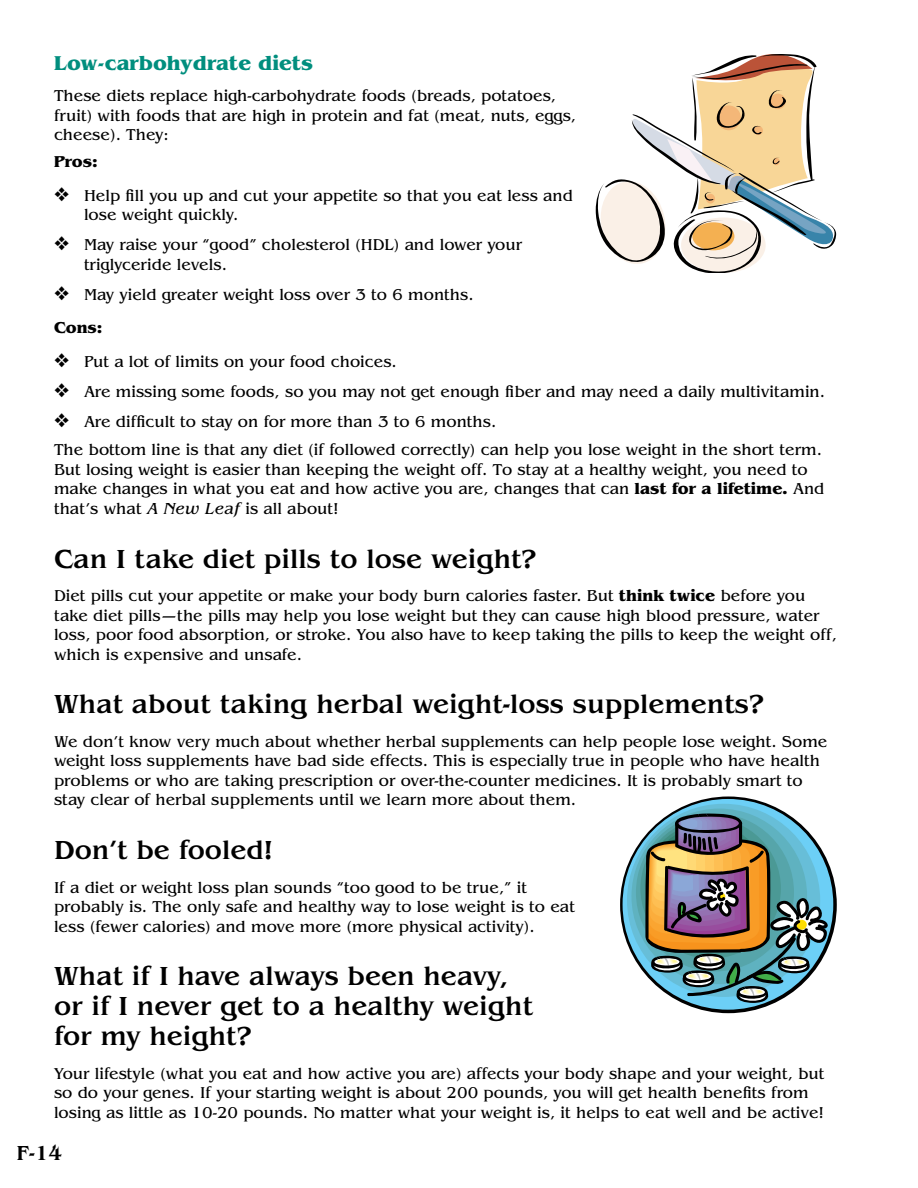
<style>
.page{position:relative;width:918px;height:1188px;background:#fff}
.page>*{position:absolute;margin:0;border:0;box-sizing:border-box;transform-origin:0 0}
.t1{font:500 27px/30px "Benguiat";color:#000}
.t2{font:700 21px "Benguiat";color:#008e7e}
.t3{font:500 21px "Benguiat";color:#000}
.t4{font:16.5px/19.5px "Benguiat";color:#000}
.t5{font:700 16.5px "Benguiat";color:#000}
.s1{font-weight:700}
.s2{font-style:italic}
</style>
<div class="page">
<svg style="left:596px;top:54px;width:240px;height:219px"></svg>
<svg style="left:620px;top:796px;width:217px;height:217px"></svg>
<div style="left:623px;top:799px;width:210px;height:211px;background:#6ccff6;border-radius:50%"></div>
<svg style="left:627px;top:804px;width:193px;height:193px;background:#5fb3c4"></svg>
<svg style="left:645px;top:813px;width:184px;height:190px"></svg>
<p class="t2" style="left:54px;top:51px;width:260px">Low-carbohydrate diets</p>
<p class="t4" style="left:54px;top:86px;width:524px">These diets replace high-carbohydrate foods (breads, potatoes, fruit) with foods that are high in protein and fat (meat, nuts, eggs, cheese). They:</p>
<p class="t5" style="left:54px;top:152px;width:45px">Pros:</p>
<p class="t4" style="left:84px;top:186px;width:491px;text-indent:-30px">❖ Help fill you up and cut your appetite so that you eat less and lose weight quickly.</p>
<p class="t4" style="left:84px;top:235px;width:440px;text-indent:-30px">❖ May raise your “good” cholesterol (HDL) and lower your triglyceride levels.</p>
<p class="t4" style="left:54px;top:278px;width:421px;line-height:33px">❖ May yield greater weight loss over 3 to 6 months.<br><span class="s1">Cons:</span></p>
<p class="t4" style="left:54px;top:352px;width:344px">❖ Put a lot of limits on your food choices.</p>
<p class="t4" style="left:54px;top:382px;width:773px">❖ Are missing some foods, so you may not get enough fiber and may need a daily multivitamin.</p>
<p class="t4" style="left:54px;top:408px;width:770px;line-height:28.2px">❖ Are difficult to stay on for more than 3 to 6 months.<br>The bottom line is that any diet (if followed correctly) can help you lose weight in the short term.</p>
<p class="t4" style="left:54px;top:460px;width:772px">But losing weight is easier than keeping the weight off. To stay at a healthy weight, you need to make changes in what you eat and how active you are, changes that can <span class="s1">last for a lifetime.</span> And that’s what <span class="s2">A New Leaf</span> is all about!</p>
<h1 class="t1" style="left:54px;top:544px;width:484px">Can I take diet pills to lose weight?</h1>
<p class="t4" style="left:54px;top:586px;width:784px">Diet pills cut your appetite or make your body burn calories faster. But <span class="s1">think twice</span> before you take diet pills—the pills may help you lose weight but they can cause high blood pressure, water loss, poor food absorption, or stroke. You also have to keep taking the pills to keep the weight off, which is expensive and unsafe.</p>
<h1 class="t1" style="left:54px;top:690px;width:712px">What about taking herbal weight-loss supplements?</h1>
<p class="t4" style="left:54px;top:732px;width:775px">We don’t know very much about whether herbal supplements can help people lose weight. Some weight loss supplements have bad side effects. This is especially true in people who have health problems or who are taking prescription or over-the-counter medicines. It is probably smart to stay clear of herbal supplements until we learn more about them.</p>
<h1 class="t1" style="left:54px;top:835px;width:221px">Don’t be fooled!</h1>
<p class="t4" style="left:54px;top:878px;width:523px">If a diet or weight loss plan sounds “too good to be true,” it probably is. The only safe and healthy way to lose weight is to eat less (fewer calories) and move more (more physical activity).</p>
<h1 class="t1" style="left:54px;top:962px;width:481px">What if I have always been heavy, or if I never get to a healthy weight for my height?</h1>
<p class="t4" style="left:54px;top:1064px;width:772px">Your lifestyle (what you eat and how active you are) affects your body shape and your weight, but so do your genes. If your starting weight is about 200 pounds, you will get health benefits from losing as little as 10-20 pounds. No matter what your weight is, it helps to eat well and be active!</p>
<p class="t3" style="left:17px;top:1141px;width:47px">F-14</p>
</div>
